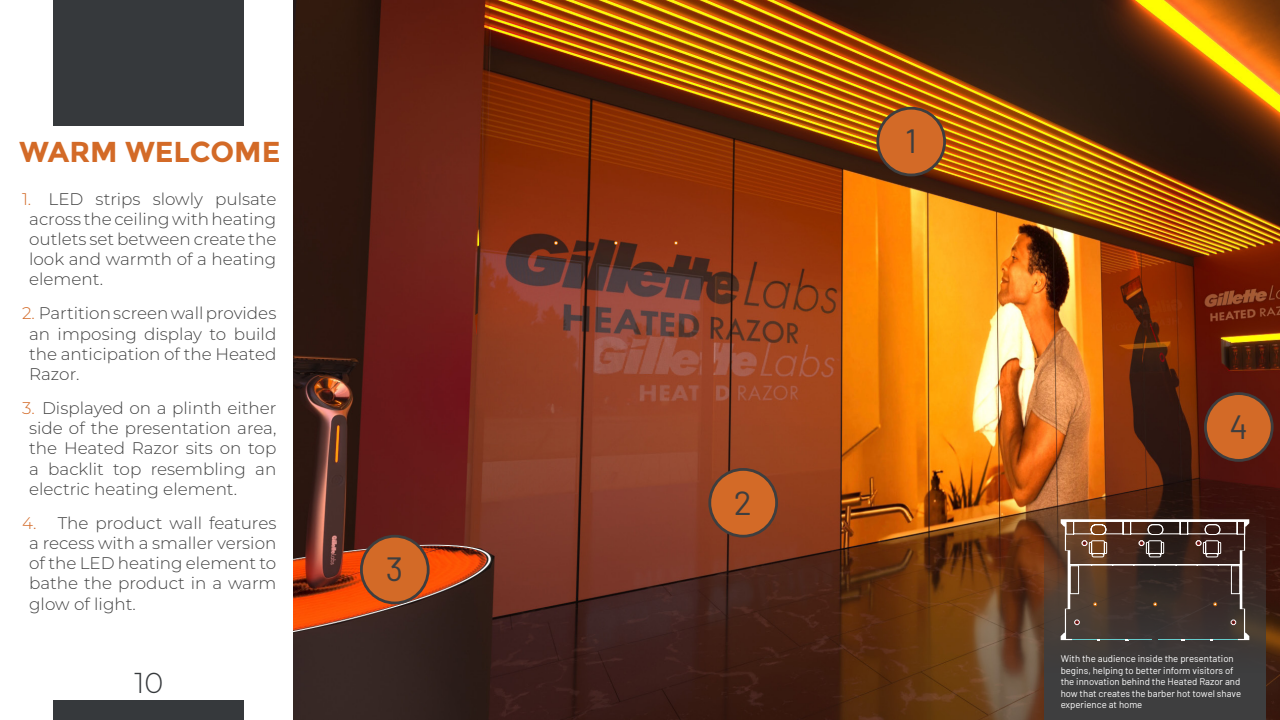
<style>
.page{position:relative;width:1280px;height:720px;background:#fff}
.page>*{position:absolute;margin:0;border:0;box-sizing:border-box;transform-origin:0 0}
.t1{font:33.6px "Barlow";color:#3e3e3f}
.t2{font:700 28.8px "Montserrat";color:#d36a27}
.t3{font:300 28.8px "Montserrat";color:#36393c}
.t4{font:300 16.8px/20.2px "Montserrat";color:#404040;text-align:justify}
.t5{font:9.6px/11.5px "Barlow";color:#fff}
.s1{color:#d36a27}
</style>
<div class="page">
<img style="left:293px;top:0;width:987px;height:720px">
<div style="left:54px;top:0;width:190px;height:126px;background:#36393c"></div>
<div style="left:54px;top:701px;width:190px;height:19px;background:#36393c"></div>
<div style="left:878px;top:108px;width:67px;height:67px;background:#d36a27;border-radius:50%"></div>
<div style="left:876px;top:107px;width:70px;height:69px;border:3px solid #3e3e3f;border-radius:50%"></div>
<div style="left:710px;top:469px;width:67px;height:67px;background:#d36a27;border-radius:50%"></div>
<div style="left:708px;top:468px;width:70px;height:70px;border:3px solid #3e3e3f;border-radius:50%"></div>
<div style="left:361px;top:536px;width:67px;height:67px;background:#d36a27;border-radius:50%"></div>
<div style="left:360px;top:535px;width:70px;height:69px;border:3px solid #3e3e3f;border-radius:50%"></div>
<div style="left:1205px;top:394px;width:67px;height:66px;background:#d36a27;border-radius:50%"></div>
<div style="left:1204px;top:392px;width:70px;height:70px;border:3px solid #3e3e3f;border-radius:50%"></div>
<svg style="left:1044px;top:504px;width:222px;height:216px;background:#423834"></svg>
<svg style="left:554px;top:241px;width:4px;height:4px"></svg>
<svg style="left:674px;top:241px;width:4px;height:4px"></svg>
<svg style="left:614px;top:241px;width:4px;height:4px"></svg>
<svg style="left:1061px;top:519px;width:188px;height:121px;background:#55433b"></svg>
<p class="t2" style="left:20px;top:135px;width:263px">WARM WELCOME</p>
<p class="t4" style="left:29px;top:188px;width:249px;text-indent:-7px"><span class="s1">1.</span> LED strips slowly pulsate across the ceiling with heating outlets set between create the look and warmth of a heating element.</p>
<p class="t4" style="left:29px;top:303px;width:249px;text-indent:-7px"><span class="s1">2.</span> Partition screen wall provides an imposing display to build the anticipation of the Heated Razor.</p>
<p class="t4" style="left:29px;top:398px;width:249px;text-indent:-7px"><span class="s1">3.</span> Displayed on a plinth either side of the presentation area, the Heated Razor sits on top a backlit top resembling an electric heating element.</p>
<p class="t4" style="left:29px;top:512px;width:249px;text-indent:-7px"><span class="s1">4.</span> The product wall features a recess with a smaller version of the LED heating element to bathe the product in a warm glow of light.</p>
<p class="t3" style="left:134px;top:664px;width:31px">10</p>
<p class="t1" style="left:386px;top:545px;width:19px">3</p>
<p class="t1" style="left:734px;top:478px;width:20px">2</p>
<p class="t1" style="left:905px;top:117px;width:13px">1</p>
<p class="t1" style="left:1229px;top:402px;width:20px">4</p>
<p class="t5" style="left:1061px;top:652px;width:182px">With the audience inside the presentation begins, helping to better inform visitors of the innovation behind the Heated Razor and how that creates the barber hot towel shave experience at home</p>
</div>
